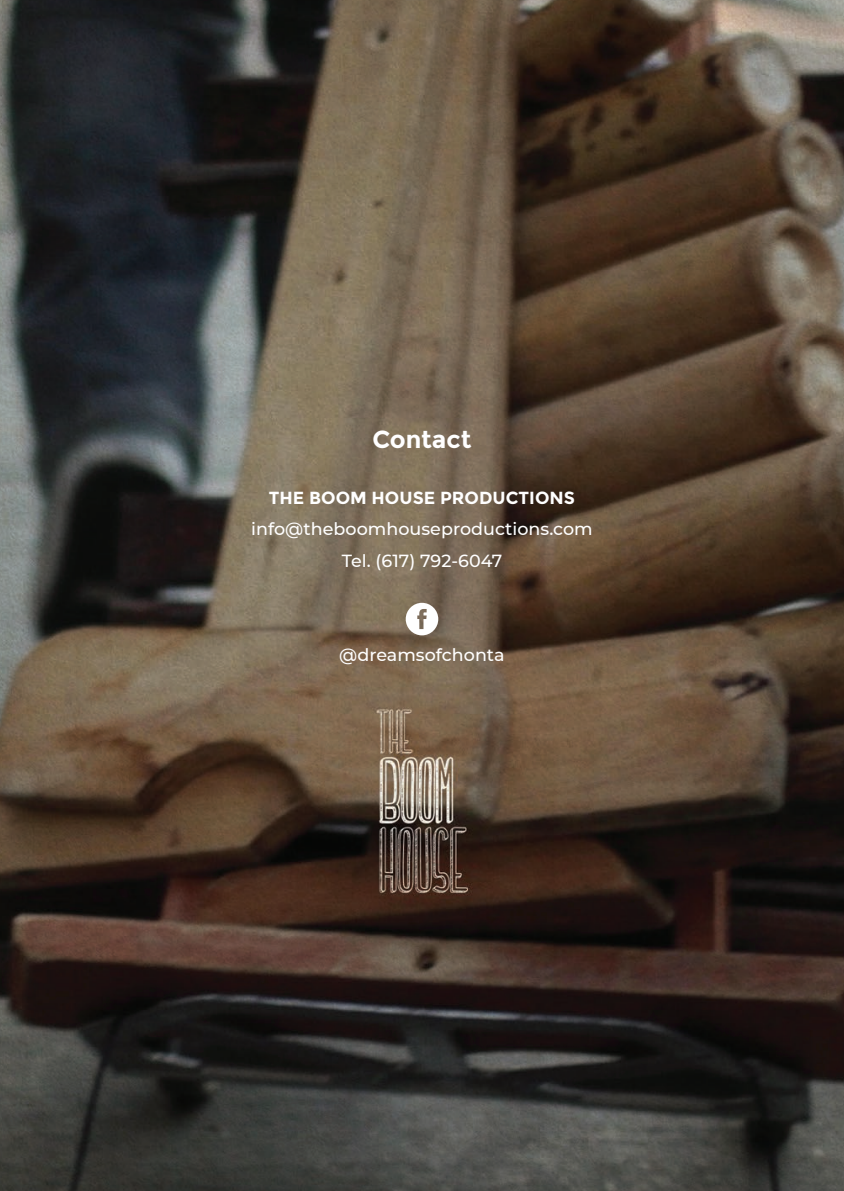
<style>
.page{position:relative;width:844px;height:1191px;background:#fff}
.page>*{position:absolute;margin:0;border:0;box-sizing:border-box;transform-origin:0 0}
.t1{font:700 24.5px "Montserrat";color:#fff}
.t2{font:500 17.5px/31.5px "Montserrat";color:#fff;text-align:center}
.t3{font:700 17.5px "Montserrat";color:#fff}
</style>
<div class="page">
<img style="left:0;top:0;width:843px;height:1191px">
<svg style="left:405px;top:603px;width:33px;height:32px"></svg>
<h1 class="t1" style="left:372px;top:424px;width:101px">Contact</h1>
<p class="t3" style="left:269px;top:487px;width:307px">THE BOOM HOUSE PRODUCTIONS</p>
<p class="t2" style="left:251px;top:512px;width:343px">info@theboomhouseproductions.com<br>Tel. (617) 792-6047</p>
<p class="t2" style="left:339px;top:638px;width:167px">@dreamsofchonta</p>
</div>
